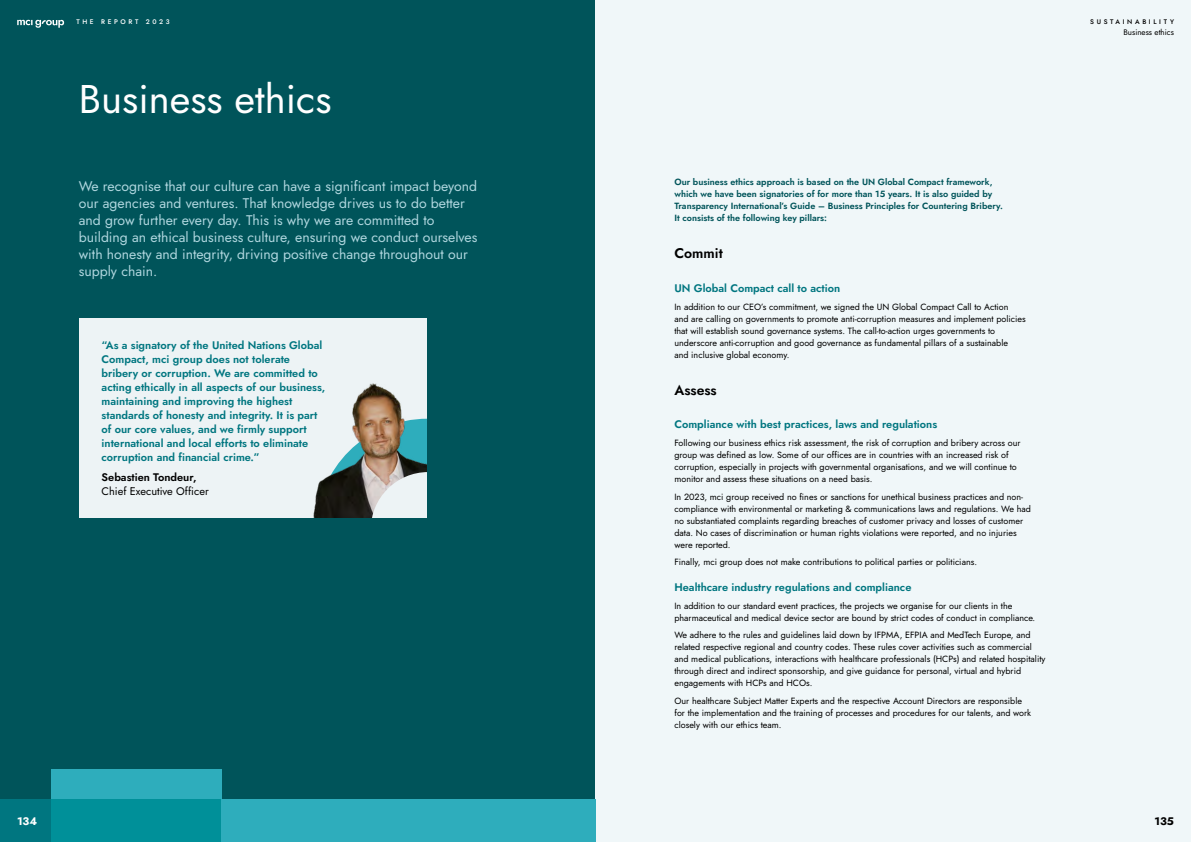
<style>
.page{position:relative;width:1191px;height:842px;background:#fff}
.page>*{position:absolute;margin:0;border:0;box-sizing:border-box;transform-origin:0 0}
.t1{font:40px "Jost";color:#fff}
.t2{font:14px/17px "Jost";color:#afd6de}
.t3{font:600 14px "Jost";color:#000}
.t4{font:600 11px/14px "Jost";color:#007680}
.t5{font:11px "Jost";color:#000}
.t6{font:600 11px "Jost";color:#000}
.t7{font:700 11px "Jost";color:#fff}
.t8{font:700 11px "Jost";color:#000}
.t9{font:9px/12px "Jost";color:#000}
.t10{font:600 9px/12px "Jost";color:#00545a}
.t11{font:8px "Jost";color:#000}
.t12{font:500 6.6px "Jost";letter-spacing:.4em;color:#000}
.t13{font:500 6.6px "Jost";letter-spacing:.4em;color:#fff}
</style>
<div class="page">
<div style="left:0;top:0;width:595px;height:842px;background:#00545a"></div>
<svg style="left:17px;top:20px;width:47px;height:8px"></svg>
<div style="left:595px;top:0;width:596px;height:842px;background:#f0f7f9"></div>
<div style="left:79px;top:317px;width:348px;height:200px;background:#edf3f5"></div>
<img style="left:313px;top:383px;width:114px;height:134px">
<svg style="left:316px;top:419px;width:111px;height:98px"></svg>
<div style="left:51px;top:769px;width:170px;height:30px;background:#2eadbc"></div>
<div style="left:51px;top:799px;width:170px;height:43px;background:#009099"></div>
<div style="left:221px;top:799px;width:374px;height:43px;background:#2eadbc"></div>
<div style="left:0;top:799px;width:51px;height:43px;background:#007680"></div>
<p class="t13" style="left:76px;top:17px;width:95px">THE REPORT 2023</p>
<p class="t12" style="left:1090px;top:17px;width:85px">SUSTAINABILITY</p>
<h1 class="t1" style="left:79px;top:72px;width:254px">Business ethics</h1>
<p class="t2" style="left:79px;top:177px;width:400px">We recognise that our culture can have a significant impact beyond our agencies and ventures. That knowledge drives us to do better and grow further every day. This is why we are committed to building an ethical business culture, ensuring we conduct ourselves with honesty and integrity, driving positive change throughout our supply chain.</p>
<p class="t4" style="left:102px;top:338px;width:225px">“As a signatory of the United Nations Global Compact, mci group does not tolerate bribery or corruption. We are committed to acting ethically in all aspects of our business, maintaining and improving the highest standards of honesty and integrity. It is part of our core values, and we firmly support international and local efforts to eliminate corruption and financial crime.”</p>
<p class="t6" style="left:102px;top:469px;width:96px">Sebastien Tondeur,</p>
<p class="t5" style="left:102px;top:483px;width:109px">Chief Executive Officer</p>
<p class="t10" style="left:674px;top:176px;width:330px">Our business ethics approach is based on the UN Global Compact framework, which we have been signatories of for more than 15 years. It is also guided by Transparency International’s Guide – Business Principles for Countering Bribery.<br>It consists of the following key pillars:</p>
<h2 class="t3" style="left:674px;top:244px;width:50px">Commit</h2>
<p class="t4" style="left:674px;top:281px;width:167px">UN Global Compact call to action</p>
<p class="t9" style="left:674px;top:301px;width:353px">In addition to our CEO’s commitment, we signed the UN Global Compact Call to Action<br>and are calling on governments to promote anti-corruption measures and implement policies that will establish sound governance systems. The call-to-action urges governments to underscore anti-corruption and good governance as fundamental pillars of a sustainable<br>and inclusive global economy.</p>
<h2 class="t3" style="left:674px;top:380px;width:44px">Assess</h2>
<p class="t4" style="left:674px;top:418px;width:264px">Compliance with best practices, laws and regulations</p>
<p class="t9" style="left:674px;top:437px;width:347px">Following our business ethics risk assessment, the risk of corruption and bribery across our group was defined as low. Some of our offices are in countries with an increased risk of corruption, especially in projects with governmental organisations, and we will continue to monitor and assess these situations on a need basis.</p>
<p class="t9" style="left:674px;top:491px;width:358px">In 2023, mci group received no fines or sanctions for unethical business practices and non&shy;compliance with environmental or marketing &amp; communications laws and regulations. We had no substantiated complaints regarding breaches of customer privacy and losses of customer data. No cases of discrimination or human rights violations were reported, and no injuries were reported.</p>
<p class="t9" style="left:674px;top:556px;width:304px">Finally, mci group does not make contributions to political parties or politicians.</p>
<p class="t4" style="left:674px;top:580px;width:238px">Healthcare industry regulations and compliance</p>
<p class="t9" style="left:674px;top:599px;width:362px">In addition to our standard event practices, the projects we organise for our clients in the pharmaceutical and medical device sector are bound by strict codes of conduct in compliance.</p>
<p class="t9" style="left:674px;top:629px;width:372px">We adhere to the rules and guidelines laid down by IFPMA, EFPIA and MedTech Europe, and related respective regional and country codes. These rules cover activities such as commercial and medical publications, interactions with healthcare professionals (HCPs) and related hospitality through direct and indirect sponsorship, and give guidance for personal, virtual and hybrid engagements with HCPs and HCOs.</p>
<p class="t9" style="left:674px;top:695px;width:358px">Our healthcare Subject Matter Experts and the respective Account Directors are responsible for the implementation and the training of processes and procedures for our talents, and work closely with our ethics team.</p>
<p class="t11" style="left:1123px;top:26px;width:52px">Business ethics</p>
<p class="t7" style="left:17px;top:814px;width:22px">134</p>
<p class="t8" style="left:1154px;top:814px;width:21px">135</p>
</div>
